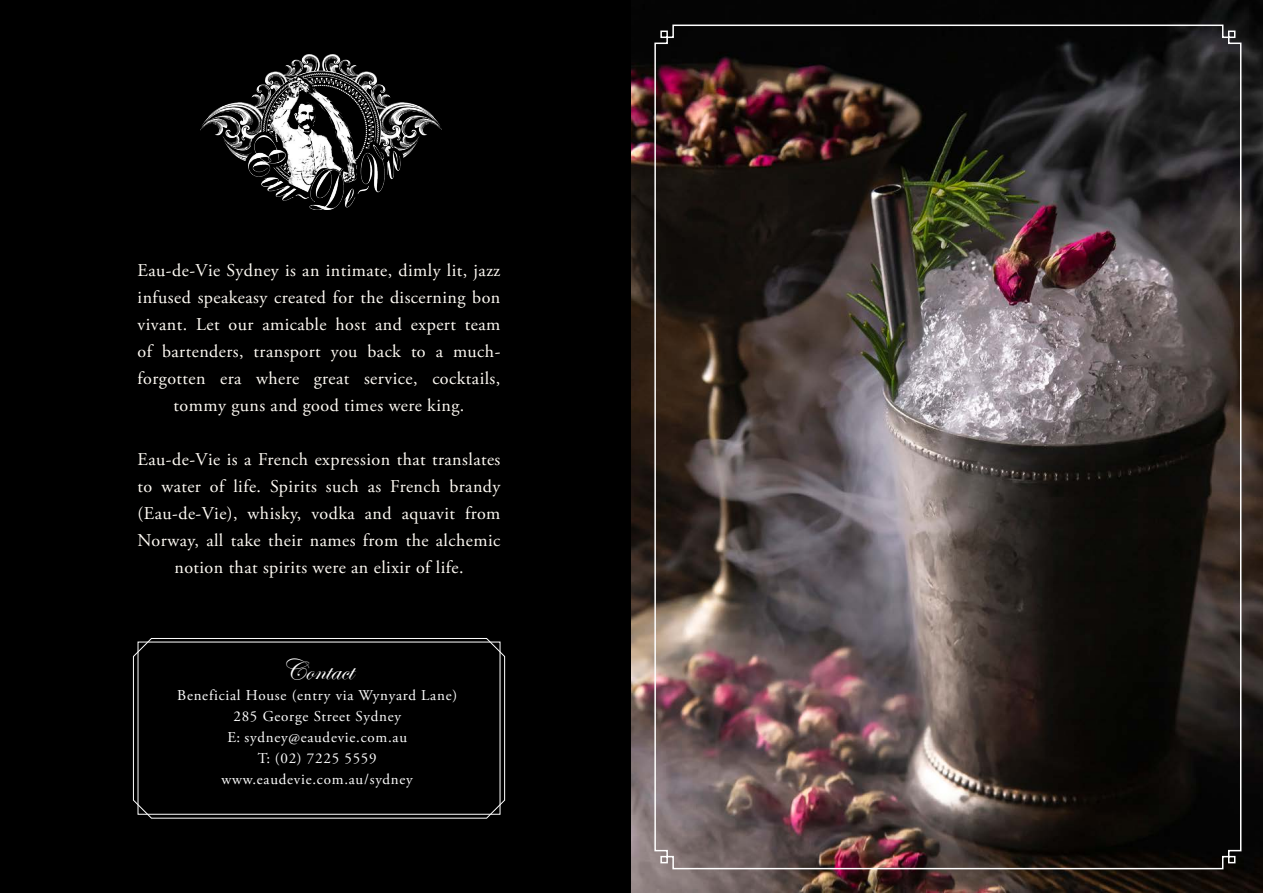
<style>
.page{position:relative;width:1263px;height:893px;background:#000}
.page>*{position:absolute;margin:0;border:0;box-sizing:border-box;transform-origin:0 0}
.t1{font:30px "Edwardian Script ITC";color:#fff}
.t2{font:18px/27px "Adobe Garamond Pro";letter-spacing:.025em;color:#fffcf5;text-align:center}
.t3{font:15px/21px "Adobe Garamond Pro";letter-spacing:.05em;color:#fff;text-align:center}
</style>
<div class="page">
<img style="left:631px;top:0;width:632px;height:893px">
<svg style="left:133px;top:638px;width:372px;height:181px"></svg>
<img style="left:654px;top:24px;width:588px;height:846px">
<img style="left:200px;top:54px;width:241px;height:155px">
<p class="t2" style="left:138px;top:258px;width:364px">Eau-de-Vie Sydney is an intimate, dimly lit, jazz infused speakeasy created for the discerning bon vivant. Let our amicable host and expert team of bartenders, transport you back to a much&shy;forgotten era where great service, cocktails, tommy guns and good times were king.</p>
<p class="t2" style="left:138px;top:447px;width:364px">Eau-de-Vie is a French expression that translates to water of life. Spirits such as French brandy (Eau-de-Vie), whisky, vodka and aquavit from Norway, all take their names from the alchemic notion that spirits were an elixir of life.</p>
<h1 class="t1" style="left:281px;top:653px;width:73px">Contact</h1>
<p class="t3" style="left:177px;top:685px;width:281px">Beneficial House (entry via Wynyard Lane)<br>285 George Street Sydney<br>E: sydney@eaudevie.com.au<br>T: (02) 7225 5559 www.eaudevie.com.au/sydney</p>
</div>
